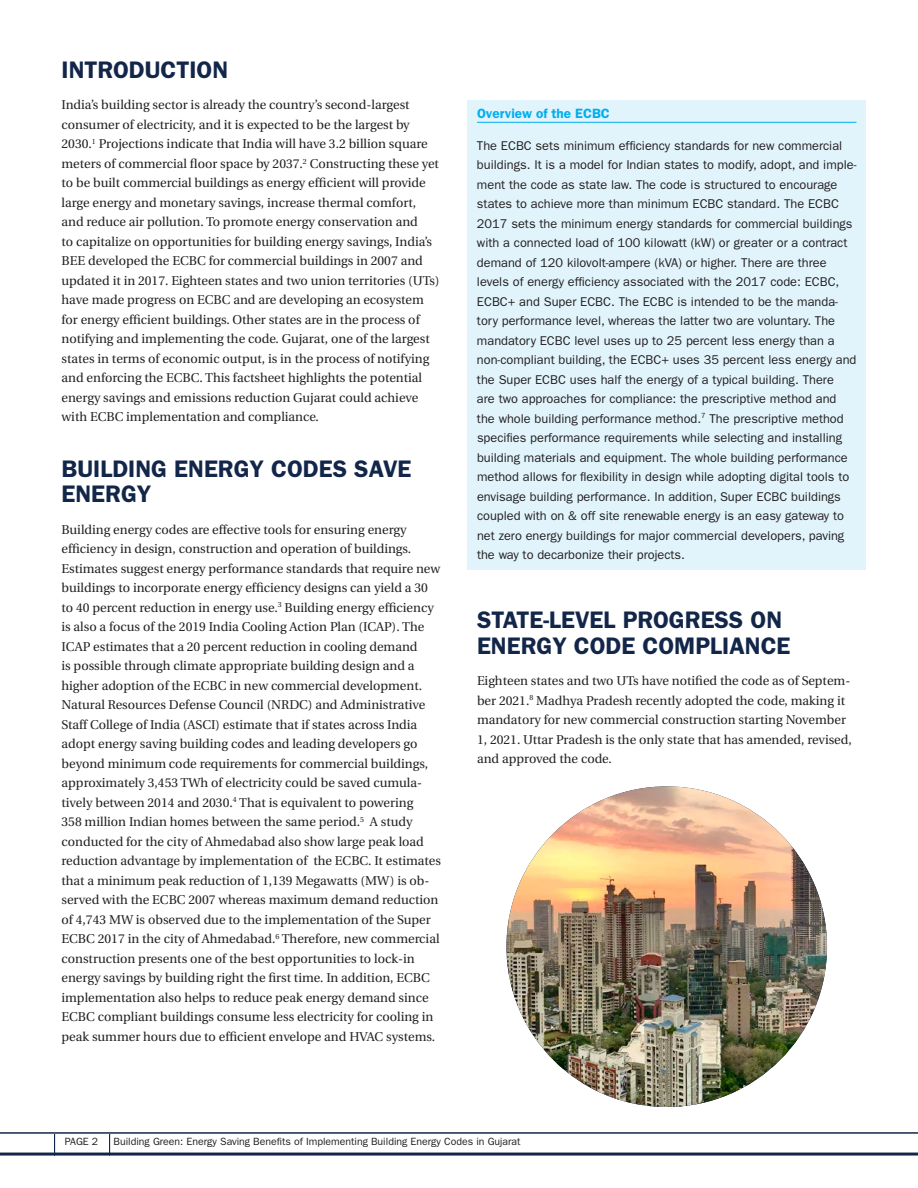
<style>
.page{position:relative;width:918px;height:1188px;background:#fff}
.page>*{position:absolute;margin:0;border:0;box-sizing:border-box;transform-origin:0 0}
.t1{font:600 24px/25.5px "ITC Franklin Gothic Std";color:#122649}
.t2{font:600 13.5px "ITC Franklin Gothic Std";color:#00aeef}
.t3{font:12.75px/19.5px "Utopia";color:#231f20}
.t4{font:12.75px/19.5px "ITC Franklin Gothic Std";color:#231f20}
.t5{font:10.5px "ITC Franklin Gothic Std";color:#231f20}
</style>
<div class="page">
<hr style="left:0;top:1153px;width:918px;height:3px;background:#122649">
<hr style="left:0;top:1132px;width:918px;height:2px;background:#122649">
<svg style="left:54px;top:1134px;width:1px;height:22px"></svg>
<svg style="left:109px;top:1134px;width:1px;height:22px"></svg>
<div style="left:467px;top:100px;width:399px;height:470px;background:#e1f4fc"></div>
<hr style="left:477px;top:122px;width:379px;height:1px;background:#00aeef">
<img style="left:506px;top:786px;width:321px;height:321px;border-radius:160px">
<h1 class="t1" style="left:62px;top:57px;width:168px">INTRODUCTION</h1>
<p class="t3" style="left:61px;top:96px;width:380px">India’s building sector is already the country’s second-largest consumer of electricity, and it is expected to be the largest by 2030.<sup>1</sup> Projections indicate that India will have 3.2 billion square meters of commercial floor space by 2037.<sup>2</sup> Constructing these yet to be built commercial buildings as energy efficient will provide large energy and monetary savings, increase thermal comfort, and reduce air pollution. To promote energy conservation and<br>to capitalize on opportunities for building energy savings, India’s BEE developed the ECBC for commercial buildings in 2007 and updated it in 2017. Eighteen states and two union territories (UTs) have made progress on ECBC and are developing an ecosystem for energy efficient buildings. Other states are in the process of notifying and implementing the code. Gujarat, one of the largest states in terms of economic output, is in the process of notifying and enforcing the ECBC. This factsheet highlights the potential energy savings and emissions reduction Gujarat could achieve with ECBC implementation and compliance.</p>
<h1 class="t1" style="left:62px;top:456px;width:352px">BUILDING ENERGY CODES SAVE<br>ENERGY</h1>
<p class="t3" style="left:61px;top:520px;width:381px">Building energy codes are effective tools for ensuring energy efficiency in design, construction and operation of buildings.<br>Estimates suggest energy performance standards that require new buildings to incorporate energy efficiency designs can yield a 30 to 40 percent reduction in energy use.<sup>3</sup> Building energy efficiency is also a focus of the 2019 India Cooling Action Plan (ICAP). The ICAP estimates that a 20 percent reduction in cooling demand<br>is possible through climate appropriate building design and a higher adoption of the ECBC in new commercial development.<br>Natural Resources Defense Council (NRDC) and Administrative Staff College of India (ASCI) estimate that if states across India adopt energy saving building codes and leading developers go beyond minimum code requirements for commercial buildings, approximately 3,453 TWh of electricity could be saved cumula&shy;tively between 2014 and 2030.<sup>4</sup> That is equivalent to powering<br>358 million Indian homes between the same period.<sup>5</sup> A study conducted for the city of Ahmedabad also show large peak load reduction advantage by implementation of the ECBC. It estimates that a minimum peak reduction of 1,139 Megawatts (MW) is ob&shy;served with the ECBC 2007 whereas maximum demand reduction of 4,743 MW is observed due to the implementation of the Super ECBC 2017 in the city of Ahmedabad.<sup>6</sup> Therefore, new commercial construction presents one of the best opportunities to lock-in energy savings by building right the first time. In addition, ECBC implementation also helps to reduce peak energy demand since ECBC compliant buildings consume less electricity for cooling in peak summer hours due to efficient envelope and HVAC systems.</p>
<p class="t2" style="left:477px;top:106px;width:134px">Overview of the ECBC</p>
<p class="t4" style="left:477px;top:136px;width:381px">The ECBC sets minimum efficiency standards for new commercial buildings. It is a model for Indian states to modify, adopt, and imple&shy;ment the code as state law. The code is structured to encourage states to achieve more than minimum ECBC standard. The ECBC 2017 sets the minimum energy standards for commercial buildings with a connected load of 100 kilowatt (kW) or greater or a contract demand of 120 kilovolt-ampere (kVA) or higher. There are three levels of energy efficiency associated with the 2017 code: ECBC, ECBC+ and Super ECBC. The ECBC is intended to be the manda&shy;tory performance level, whereas the latter two are voluntary. The mandatory ECBC level uses up to 25 percent less energy than a non-compliant building, the ECBC+ uses 35 percent less energy and the Super ECBC uses half the energy of a typical building. There<br>are two approaches for compliance: the prescriptive method and the whole building performance method.<sup>7</sup> The prescriptive method specifies performance requirements while selecting and installing building materials and equipment. The whole building performance method allows for flexibility in design while adopting digital tools to envisage building performance. In addition, Super ECBC buildings coupled with on &amp; off site renewable energy is an easy gateway to net zero energy buildings for major commercial developers, paving the way to decarbonize their projects.</p>
<h1 class="t1" style="left:477px;top:607px;width:315px">STATE-LEVEL PROGRESS ON<br>ENERGY CODE COMPLIANCE</h1>
<p class="t3" style="left:477px;top:671px;width:376px">Eighteen states and two UTs have notified the code as of Septem&shy;ber 2021.<sup>8</sup> Madhya Pradesh recently adopted the code, making it mandatory for new commercial construction starting November 1, 2021. Uttar Pradesh is the only state that has amended, revised, and approved the code.</p>
<p class="t5" style="left:65px;top:1136px;width:35px">PAGE 2</p>
<p class="t5" style="left:114px;top:1136px;width:409px">Building Green: Energy Saving Benefits of Implementing Building Energy Codes in Gujarat</p>
</div>
